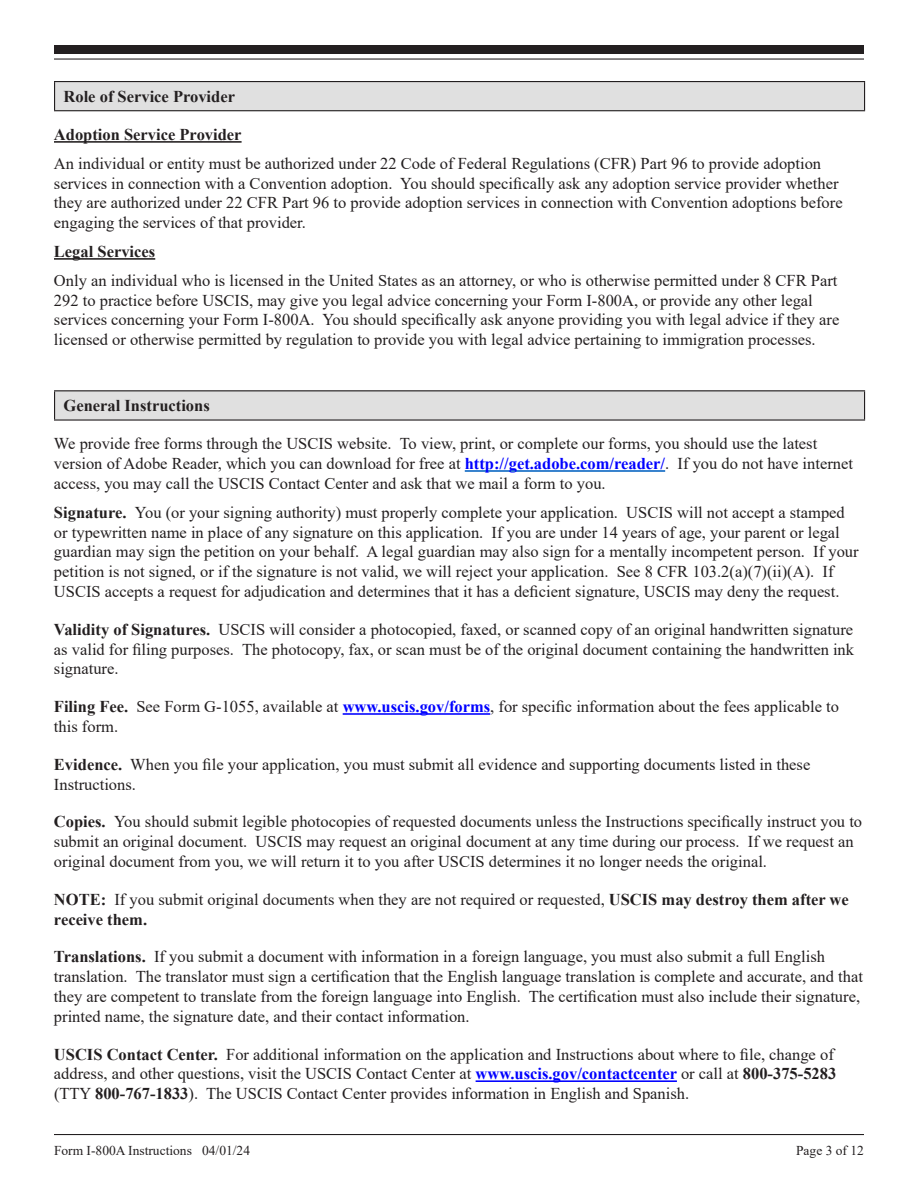
<style>
.page{position:relative;width:918px;height:1188px;background:#fff}
.page>*{position:absolute;margin:0;border:0;box-sizing:border-box;transform-origin:0 0}
.Body_Lead-in{font:16.5px/19.8px "Times New Roman";color:#231f20}
.Body_1{font:16.5px/19.8px "Times New Roman";color:#231f20}
.Body_1-2{font:700 16.5px "Times New Roman";color:#231f20}
.t1{font:13.5px "Times New Roman";color:#231f20}
.s1{font-weight:700;color:#00f}
.s2{font-weight:700}
</style>
<div class="page">
<hr style="left:54px;top:1134px;width:810px;height:1px;background:#231f20">
<div style="left:54px;top:45px;width:810px;height:9px;background:#231f20"></div>
<hr style="left:54px;top:58px;width:810px;height:2px;background:#231f20">
<hr style="left:54px;top:141px;width:188px;height:2px;background:#231f20">
<hr style="left:54px;top:258px;width:101px;height:2px;background:#231f20">
<hr style="left:465px;top:470px;width:200px;height:2px;background:#0563c1">
<hr style="left:343px;top:713px;width:147px;height:2px;background:#00f">
<hr style="left:476px;top:1080px;width:201px;height:2px;background:#00f">
<div style="left:55px;top:82px;width:810px;height:29px;background:#e0e0e0"></div>
<hr style="left:54px;top:81px;width:811px;height:1px;background:#231f20">
<svg style="left:54px;top:82px;width:1px;height:28px"></svg>
<svg style="left:864px;top:82px;width:1px;height:28px"></svg>
<hr style="left:54px;top:110px;width:811px;height:1px;background:#231f20">
<div style="left:55px;top:391px;width:810px;height:29px;background:#e0e0e0"></div>
<hr style="left:54px;top:390px;width:811px;height:1px;background:#231f20">
<svg style="left:54px;top:391px;width:1px;height:28px"></svg>
<svg style="left:864px;top:391px;width:1px;height:28px"></svg>
<hr style="left:54px;top:419px;width:811px;height:2px;background:#231f20">
<h2 class="Body_1-2" style="left:64px;top:84px;width:173px">Role of Service Provider</h2>
<p class="Body_1-2" style="left:54px;top:123px;width:189px">Adoption Service Provider</p>
<p class="Body_1" style="left:54px;top:153px;width:790px">An individual or entity must be authorized under 22 Code of Federal Regulations (CFR) Part 96 to provide adoption services in connection with a Convention adoption. You should specifically ask any adoption service provider whether they are authorized under 22 CFR Part 96 to provide adoption services in connection with Convention adoptions before engaging the services of that provider.</p>
<p class="Body_1-2" style="left:54px;top:240px;width:103px">Legal Services</p>
<p class="Body_1" style="left:54px;top:270px;width:787px">Only an individual who is licensed in the United States as an attorney, or who is otherwise permitted under 8 CFR Part 292 to practice before USCIS, may give you legal advice concerning your Form I-800A, or provide any other legal services concerning your Form I-800A. You should specifically ask anyone providing you with legal advice if they are licensed or otherwise permitted by regulation to provide you with legal advice pertaining to immigration processes.</p>
<h2 class="Body_1-2" style="left:64px;top:394px;width:148px">General Instructions</h2>
<p class="Body_1" style="left:54px;top:433px;width:801px">We provide free forms through the USCIS website. To view, print, or complete our forms, you should use the latest version of Adobe Reader, which you can download for free at <span class="s1">http://get.adobe.com/reader/</span>. If you do not have internet access, you may call the USCIS Contact Center and ask that we mail a form to you.</p>
<p class="Body_Lead-in" style="left:54px;top:502px;width:806px"><span class="s2">Signature.</span> You (or your signing authority) must properly complete your application. USCIS will not accept a stamped or typewritten name in place of any signature on this application. If you are under 14 years of age, your parent or legal guardian may sign the petition on your behalf. A legal guardian may also sign for a mentally incompetent person. If your petition is not signed, or if the signature is not valid, we will reject your application. See 8 CFR 103.2(a)(7)(ii)(A). If USCIS accepts a request for adjudication and determines that it has a deficient signature, USCIS may deny the request.</p>
<p class="Body_Lead-in" style="left:54px;top:619px;width:802px;text-align:justify"><span class="s2">Validity of Signatures.</span> USCIS will consider a photocopied, faxed, or scanned copy of an original handwritten signature as valid for filing purposes. The photocopy, fax, or scan must be of the original document containing the handwritten ink signature.</p>
<p class="Body_Lead-in" style="left:54px;top:696px;width:786px"><span class="s2">Filing Fee.</span> See Form G-1055, available at <span class="s1">www.uscis.gov/forms</span>, for specific information about the fees applicable to this form.</p>
<p class="Body_Lead-in" style="left:54px;top:754px;width:758px"><span class="s2">Evidence.</span> When you file your application, you must submit all evidence and supporting documents listed in these<br>Instructions.</p>
<p class="Body_Lead-in" style="left:54px;top:811px;width:810px"><span class="s2">Copies.</span> You should submit legible photocopies of requested documents unless the Instructions specifically instruct you to submit an original document. USCIS may request an original document at any time during our process. If we request an original document from you, we will return it to you after USCIS determines it no longer needs the original.</p>
<p class="Body_Lead-in" style="left:54px;top:889px;width:796px"><span class="s2">NOTE:</span> If you submit original documents when they are not required or requested, <span class="s2">USCIS may destroy them after we receive them.</span></p>
<p class="Body_Lead-in" style="left:54px;top:946px;width:810px"><span class="s2">Translations.</span> If you submit a document with information in a foreign language, you must also submit a full English translation. The translator must sign a certification that the English language translation is complete and accurate, and that they are competent to translate from the foreign language into English. The certification must also include their signature, printed name, the signature date, and their contact information.</p>
<p class="Body_Lead-in" style="left:54px;top:1044px;width:784px"><span class="s2">USCIS Contact Center.</span> For additional information on the application and Instructions about where to file, change of address, and other questions, visit the USCIS Contact Center at <span class="s1">www.uscis.gov/contactcenter</span> or call at <span class="s2">800-375-5283 </span>(TTY <span class="s2">800-767-1833</span>). The USCIS Contact Center provides information in English and Spanish.</p>
<p class="t1" style="left:54px;top:1141px;width:198px">Form I-800A Instructions 04/01/24</p>
<p class="t1" style="left:796px;top:1141px;width:69px">Page 3 of 12</p>
</div>
